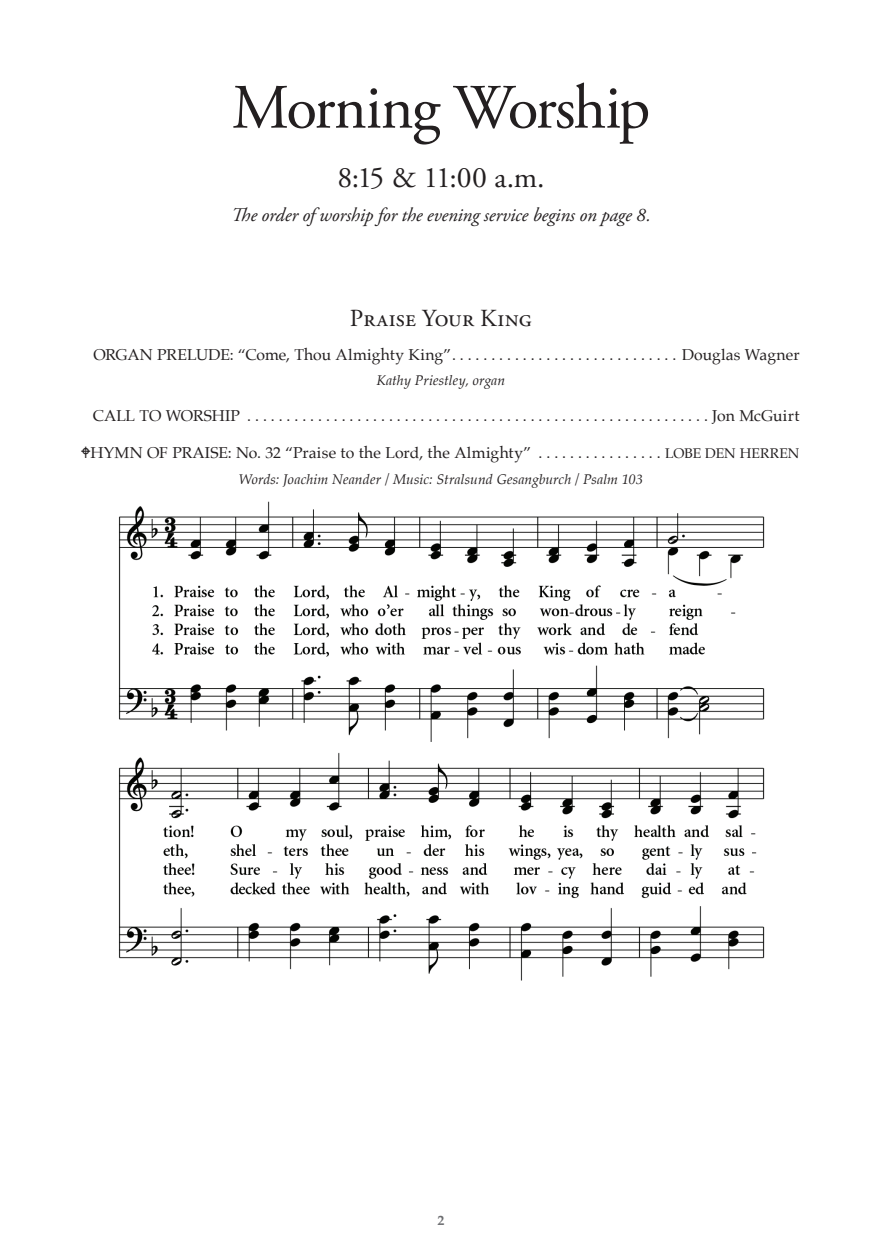
<style>
.page{position:relative;width:882px;height:1260px;background:#fff}
.page>*{position:absolute;margin:0;border:0;box-sizing:border-box;transform-origin:0 0}
.t1{font:63px "Adobe Garamond Pro";color:#231f20}
.t2{font:29.75px "Adobe Garamond Pro";color:#231f20}
.t3{font:24.5px "Adobe Garamond Pro";letter-spacing:.005em;color:#231f20}
.t4{font:italic 19.25px "Adobe Garamond Pro";letter-spacing:-.01em;color:#231f20}
.t5{font:15.75px "Palatino";color:#231f20}
.t6{font:italic 14px "Palatino";letter-spacing:.005em;color:#231f20}
.t7{font:700 14px "Palatino";color:#6c6d70}
.s1{font-size:14px}
</style>
<div class="page">
<img style="left:118px;top:501px;width:647px;height:480px">
<h1 class="t1" style="left:232px;top:70px;width:420px">Morning Worship</h1>
<h2 class="t2" style="left:338px;top:160px;width:208px">8:15 &amp; 11:00 a.m.</h2>
<p class="t4" style="left:231px;top:203px;width:421px">The order of worship for the evening service begins on page 8.</p>
<h3 class="t3" style="left:350px;top:304px;width:183px">Praise Your King</h3>
<p class="t5" style="left:93px;top:342px;width:708px">ORGAN PRELUDE: “Come, Thou Almighty King” . . . . . . . . . . . . . . . . . . . . . . . . . . . . . Douglas Wagner</p>
<p class="t6" style="left:376px;top:368px;width:130px">Kathy Priestley, organ</p>
<p class="t5" style="left:93px;top:403px;width:708px">CALL TO WORSHIP . . . . . . . . . . . . . . . . . . . . . . . . . . . . . . . . . . . . . . . . . . . . . . . . . . . . . . . . . . . Jon McGuirt</p>
<p class="t5" style="left:91px;top:440px;width:711px">HYMN OF PRAISE: No. 32 “Praise to the Lord, the Almighty” . . . . . . . . . . . . . . . . <span class="s1">LOBE DEN HERREN</span></p>
<p class="t6" style="left:239px;top:468px;width:406px">Words: Joachim Neander / Music: Stralsund Gesangburch / Psalm 103</p>
<p class="t7" style="left:438px;top:1208px;width:8px">2</p>
</div>
